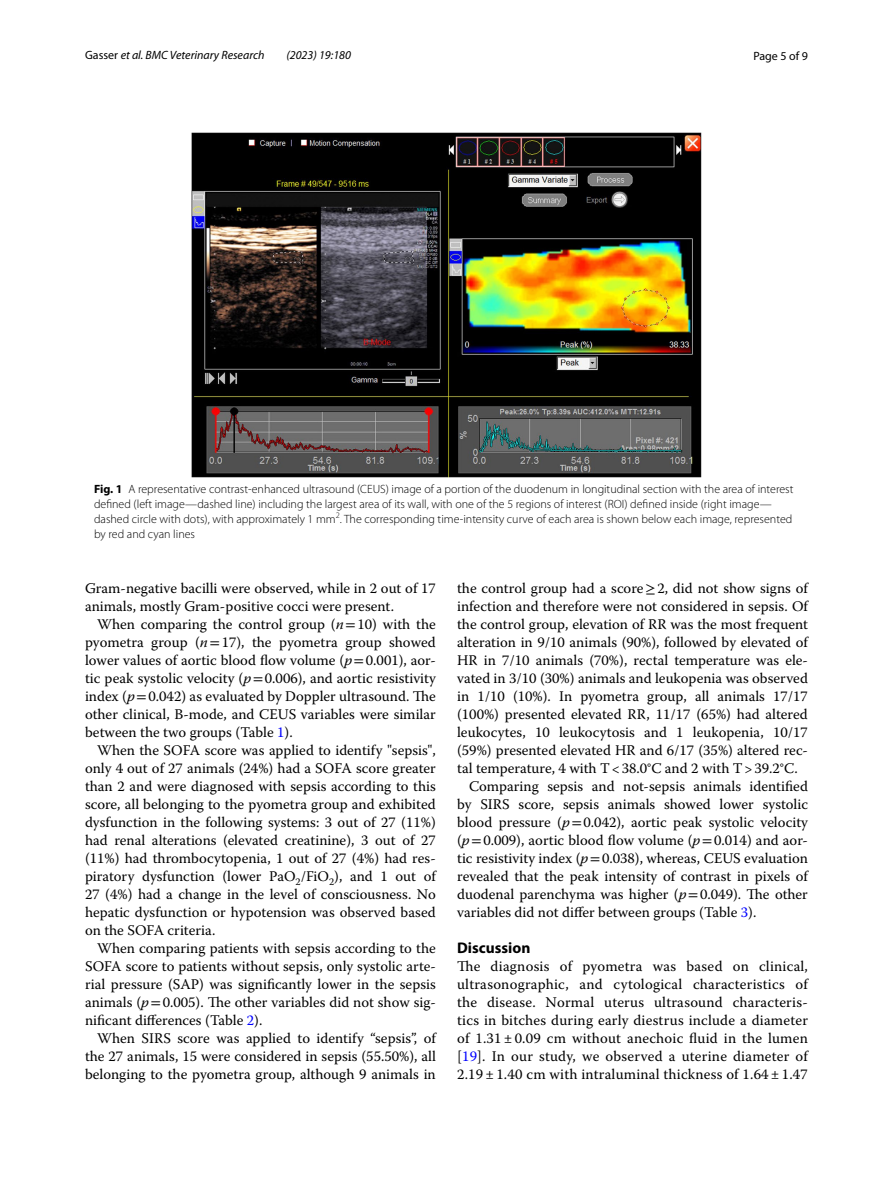
<style>
.page{position:relative;width:893px;height:1187px;background:#fff}
.page>*{position:absolute;margin:0;border:0;box-sizing:border-box;transform-origin:0 0}
.t1{font:700 15.45px "Myriad Pro";color:#000}
.t2{font:14.7px/18px "Warnock Pro";color:#000;text-align:justify}
.t3{font:300 12px/15px "Myriad Pro";color:#000}
.t4{font:italic 12px "Myriad Pro";color:#000}
.t5{font:12px "Myriad Pro";color:#000}
.s1{font-style:normal}
.s2{font-weight:700}
.s3{font-style:italic}
.s4{font-family:"STIX"}
.s5{color:#00f}
</style>
<div class="page">
<img style="left:191px;top:133px;width:511px;height:344px">
<p class="t4" style="left:85px;top:48px;width:181px"><span class="s1">Gasser</span> et al. BMC Veterinary Research</p>
<p class="t4" style="left:286px;top:48px;width:66px">(2023) 19:180</p>
<p class="t5" style="left:753px;top:48px;width:56px">Page 5 of 9</p>
<p class="t3" style="left:94px;top:481px;width:701px"><span class="s2">Fig. 1</span> A representative contrast-enhanced ultrasound (CEUS) image of a portion of the duodenum in longitudinal section with the area of interest defined (left image—dashed line) including the largest area of its wall, with one of the 5 regions of interest (ROI) defined inside (right image— dashed circle with dots), with approximately 1 mm<sup>2</sup>. The corresponding time-intensity curve of each area is shown below each image, represented by red and cyan lines</p>
<p class="t2" style="left:85px;top:578px;width:352px">Gram-negative bacilli were observed, while in 2 out of 17 animals, mostly Gram-positive cocci were present.</p>
<p class="t2" style="left:85px;top:614px;width:352px;text-indent:12px">When comparing the control group (<span class="s3">n</span><span class="s4">=</span>10) with the pyometra group (<span class="s3">n</span><span class="s4">=</span>17), the pyometra group showed lower values of aortic blood flow volume (<span class="s3">p</span><span class="s4">=</span>0.001), aor&shy;tic peak systolic velocity (<span class="s3">p</span><span class="s4">=</span>0.006), and aortic resistivity index (<span class="s3">p</span><span class="s4">=</span>0.042) as evaluated by Doppler ultrasound. The other clinical, B-mode, and CEUS variables were similar between the two groups (Table <span class="s5">1</span>).</p>
<p class="t2" style="left:85px;top:740px;width:352px;text-indent:12px">When the SOFA score was applied to identify "sepsis", only 4 out of 27 animals (24%) had a SOFA score greater than 2 and were diagnosed with sepsis according to this score, all belonging to the pyometra group and exhibited dysfunction in the following systems: 3 out of 27 (11%) had renal alterations (elevated creatinine), 3 out of 27 (11%) had thrombocytopenia, 1 out of 27 (4%) had res&shy;piratory dysfunction (lower PaO<sub>2</sub>/FiO<sub>2</sub>), and 1 out of 27 (4%) had a change in the level of consciousness. No hepatic dysfunction or hypotension was observed based on the SOFA criteria.</p>
<p class="t2" style="left:85px;top:938px;width:352px;text-indent:12px">When comparing patients with sepsis according to the SOFA score to patients without sepsis, only systolic arte&shy;rial pressure (SAP) was significantly lower in the sepsis animals (<span class="s3">p</span><span class="s4">=</span>0.005). The other variables did not show sig&shy;nificant differences (Table <span class="s5">2</span>).</p>
<p class="t2" style="left:85px;top:1028px;width:352px;text-indent:12px">When SIRS score was applied to identify “sepsis”, of the 27 animals, 15 were considered in sepsis (55.50%), all belonging to the pyometra group, although 9 animals in</p>
<p class="t2" style="left:457px;top:578px;width:352px">the control group had a score<span class="s4">≥</span>2, did not show signs of</p>
<p class="t2" style="left:457px;top:596px;width:352px">infection and therefore were not considered in sepsis. Of</p>
<p class="t2" style="left:457px;top:614px;width:352px">the control group, elevation of RR was the most frequent</p>
<p class="t2" style="left:457px;top:632px;width:352px">alteration in 9/10 animals (90%), followed by elevated of</p>
<p class="t2" style="left:457px;top:650px;width:352px">HR in 7/10 animals (70%), rectal temperature was ele-</p>
<p class="t2" style="left:457px;top:668px;width:352px">vated in 3/10 (30%) animals and leukopenia was observed</p>
<p class="t2" style="left:457px;top:686px;width:352px">in 1/10 (10%). In pyometra group, all animals 17/17</p>
<p class="t2" style="left:457px;top:704px;width:352px">(100%) presented elevated RR, 11/17 (65%) had altered</p>
<p class="t2" style="left:457px;top:722px;width:352px">leukocytes, 10 leukocytosis and 1 leukopenia, 10/17</p>
<p class="t2" style="left:457px;top:740px;width:352px">(59%) presented elevated HR and 6/17 (35%) altered rec-</p>
<p class="t2" style="left:457px;top:758px;width:342px">tal temperature, 4 with T&lt;38.0°C and 2 with T&gt;39.2°C.</p>
<p class="t2" style="left:469px;top:776px;width:340px">Comparing sepsis and not-sepsis animals identified</p>
<p class="t2" style="left:457px;top:794px;width:352px">by SIRS score, sepsis animals showed lower systolic</p>
<p class="t2" style="left:457px;top:812px;width:352px">blood pressure (<span class="s3">p</span><span class="s4">=</span>0.042), aortic peak systolic velocity</p>
<p class="t2" style="left:457px;top:830px;width:352px">(<span class="s3">p</span><span class="s4">=</span>0.009), aortic blood flow volume (<span class="s3">p</span><span class="s4">=</span>0.014) and aor-</p>
<p class="t2" style="left:457px;top:848px;width:352px">tic resistivity index (<span class="s3">p</span><span class="s4">=</span>0.038), whereas, CEUS evaluation</p>
<p class="t2" style="left:457px;top:866px;width:352px">revealed that the peak intensity of contrast in pixels of</p>
<p class="t2" style="left:457px;top:884px;width:352px">duodenal parenchyma was higher (<span class="s3">p</span><span class="s4">=</span>0.049). The other</p>
<p class="t2" style="left:457px;top:902px;width:301px">variables did not differ between groups (Table <span class="s5">3</span>).</p>
<p class="t1" style="left:457px;top:937px;width:75px">Discussion</p>
<p class="t2" style="left:457px;top:956px;width:352px">The diagnosis of pyometra was based on clinical, ultrasonographic, and cytological characteristics of the disease. Normal uterus ultrasound characteris&shy;tics in bitches during early diestrus include a diameter of 1.31 ± 0.09 cm without anechoic fluid in the lumen [<span class="s5">19</span>]. In our study, we observed a uterine diameter of 2.19 ± 1.40 cm with intraluminal thickness of 1.64 ± 1.47</p>
</div>
